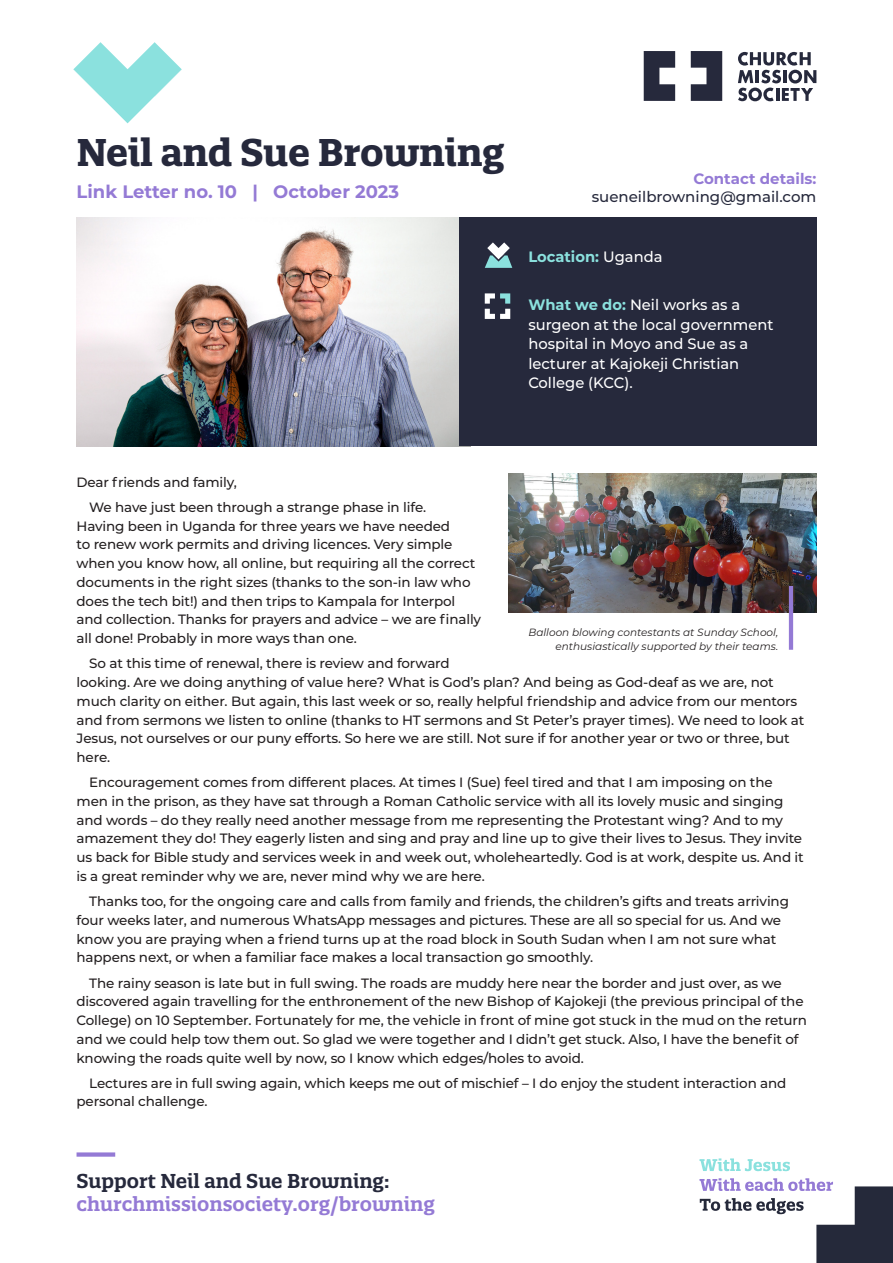
<style>
.page{position:relative;width:893px;height:1263px;background:#fff}
.page>*{position:absolute;margin:0;border:0;box-sizing:border-box;transform-origin:0 0}
.t1{font:700 37.5px "Quatro Slab";letter-spacing:-.01em;color:#26293c}
.t2{font:600 19.5px "Quatro Slab";color:#947ad5}
.t3{font:600 19.5px "Quatro Slab";color:#26293c}
.t4{font:700 18px "Montserrat";color:#947ad5}
.t5{font:500 15px/19.5px "Montserrat";color:#fff}
.t6{font:500 15px "Montserrat";color:#26293c}
.t7{font:700 15px "Montserrat";color:#8be1de}
.t8{font:700 15px "Montserrat";color:#947ad5}
.t9{font:500 13.5px/18.8px "Montserrat";letter-spacing:-.01em;color:#231f20}
.t10{font:italic 10.5px/13.5px "Montserrat";color:#231f20;text-align:right}
.s1{font-weight:500;color:#fff}
.s2{font-weight:700;color:#8be1de}
</style>
<div class="page">
<img style="left:508px;top:474px;width:308px;height:138px">
<img style="left:77px;top:218px;width:382px;height:228px">
<div style="left:459px;top:217px;width:357px;height:229px;background:#26293c"></div>
<svg style="left:73px;top:42px;width:109px;height:81px"></svg>
<svg style="left:691px;top:51px;width:31px;height:50px"></svg>
<svg style="left:644px;top:51px;width:31px;height:50px"></svg>
<svg style="left:738px;top:52px;width:78px;height:49px"></svg>
<svg style="left:485px;top:242px;width:27px;height:26px"></svg>
<svg style="left:485px;top:293px;width:25px;height:26px"></svg>
<div style="left:77px;top:1152px;width:38px;height:5px;background:#947ad5"></div>
<svg style="left:699px;top:1158px;width:91px;height:13px"></svg>
<svg style="left:699px;top:1178px;width:194px;height:85px"></svg>
<hr style="left:789px;top:586px;width:4px;height:64px;background:#947ad5">
<h1 class="t1" style="left:77px;top:129px;width:430px">Neil and Sue Browning</h1>
<h3 class="t4" style="left:77px;top:179px;width:324px">Link Letter no. 10 | October 2023</h3>
<p class="t8" style="left:693px;top:168px;width:125px">Contact details:</p>
<p class="t6" style="left:592px;top:186px;width:226px">sueneilbrowning@gmail.com</p>
<p class="t7" style="left:528px;top:246px;width:136px">Location: <span class="s1">Uganda</span></p>
<p class="t5" style="left:528px;top:294px;width:247px"><span class="s2">What we do:</span> Neil works as a surgeon at the local government hospital in Moyo and Sue as a lecturer at Kajokeji Christian<br>College (KCC).</p>
<p class="t9" style="left:89px;top:469px;width:338px;line-height:25px;text-indent:-13px">Dear friends and family,<br>We have just been through a strange phase in life.</p>
<p class="t9" style="left:77px;top:516px;width:406px">Having been in Uganda for three years we have needed<br>to renew work permits and driving licences. Very simple when you know how, all online, but requiring all the correct documents in the right sizes (thanks to the son-in law who does the tech bit!) and then trips to Kampala for Interpol and collection. Thanks for prayers and advice – we are finally all done! Probably in more ways than one.</p>
<p class="t9" style="left:77px;top:654px;width:729px;text-indent:13px">So at this time of renewal, there is review and forward<br>looking. Are we doing anything of value here? What is God’s plan? And being as God-deaf as we are, not much clarity on either. But again, this last week or so, really helpful friendship and advice from our mentors and from sermons we listen to online (thanks to HT sermons and St Peter’s prayer times). We need to look at Jesus, not ourselves or our puny efforts. So here we are still. Not sure if for another year or two or three, but here.</p>
<p class="t9" style="left:77px;top:772px;width:729px;text-indent:13px">Encouragement comes from different places. At times I (Sue) feel tired and that I am imposing on the men in the prison, as they have sat through a Roman Catholic service with all its lovely music and singing and words – do they really need another message from me representing the Protestant wing? And to my amazement they do! They eagerly listen and sing and pray and line up to give their lives to Jesus. They invite us back for Bible study and services week in and week out, wholeheartedly. God is at work, despite us. And it is a great reminder why we are, never mind why we are here.</p>
<p class="t9" style="left:77px;top:891px;width:714px;text-indent:13px">Thanks too, for the ongoing care and calls from family and friends, the children’s gifts and treats arriving four weeks later, and numerous WhatsApp messages and pictures. These are all so special for us. And we know you are praying when a friend turns up at the road block in South Sudan when I am not sure what happens next, or when a familiar face makes a local transaction go smoothly.</p>
<p class="t9" style="left:77px;top:973px;width:732px;text-indent:13px">The rainy season is late but in full swing. The roads are muddy here near the border and just over, as we discovered again travelling for the enthronement of the new Bishop of Kajokeji (the previous principal of the College) on 10 September. Fortunately for me, the vehicle in front of mine got stuck in the mud on the return and we could help tow them out. So glad we were together and I didn’t get stuck. Also, I have the benefit of knowing the roads quite well by now, so I know which edges/holes to avoid.</p>
<p class="t9" style="left:77px;top:1073px;width:711px;text-indent:13px">Lectures are in full swing again, which keeps me out of mischief – I do enjoy the student interaction and personal challenge.</p>
<p class="t10" style="left:528px;top:625px;width:251px">Balloon blowing contestants at Sunday School, enthusiastically supported by their teams.</p>
<h2 class="t3" style="left:77px;top:1169px;width:314px">Support Neil and Sue Browning:</h2>
<h2 class="t2" style="left:77px;top:1191px;width:360px">churchmissionsociety.org/browning</h2>
</div>
